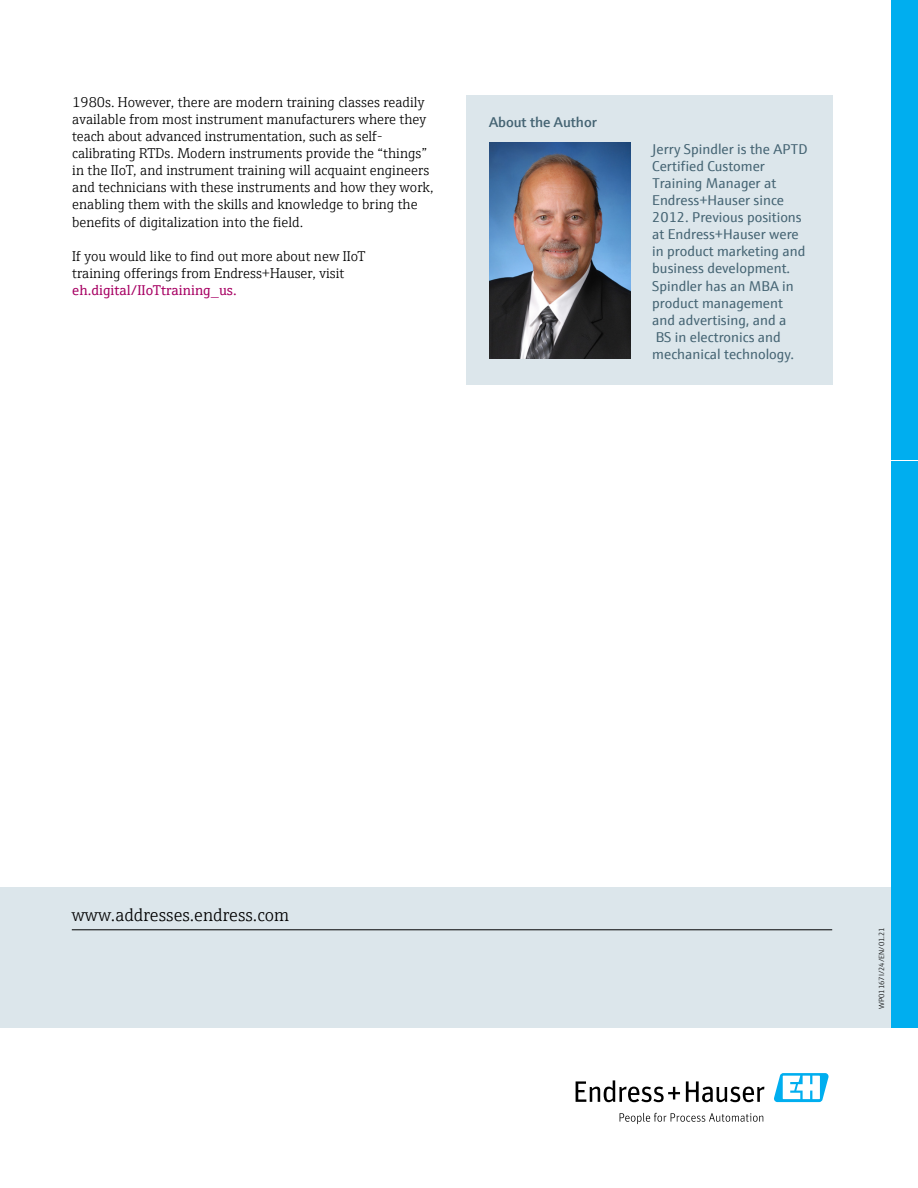
<style>
.page{position:relative;width:918px;height:1188px;background:#fff}
.page>*{position:absolute;margin:0;border:0;box-sizing:border-box;transform-origin:0 0}
.t1{font:300 18px "E+H Serif";color:#000}
.t2{font:300 14.25px/17.1px "E+H Serif";color:#000}
.t3{font:14.25px/17.1px "E+H Sans";color:#456473}
.t4{font:14.25px "E+H Serif";color:#a70063}
.t5{font:600 14.25px "E+H Sans";color:#456473}
.t6{font:300 7.5px "E+H Sans";color:#000}
</style>
<div class="page">
<div style="left:0;top:888px;width:893px;height:140px;background:#dce6eb"></div>
<hr style="left:72px;top:929px;width:760px;height:1px;background:#000">
<svg style="left:576px;top:1080px;width:104px;height:22px"></svg>
<svg style="left:686px;top:1081px;width:78px;height:21px"></svg>
<svg style="left:620px;top:1113px;width:143px;height:11px"></svg>
<svg style="left:774px;top:1073px;width:55px;height:29px"></svg>
<div style="left:466px;top:95px;width:367px;height:290px;background:#dce6eb"></div>
<img style="left:489px;top:142px;width:142px;height:216px">
<div style="left:892px;top:0;width:26px;height:460px;background:#00aeef"></div>
<div style="left:892px;top:462px;width:26px;height:566px;background:#00aeef"></div>
<p class="t2" style="left:72px;top:92px;width:363px">1980s. However, there are modern training classes readily available from most instrument manufacturers where they teach about advanced instrumentation, such as self&shy;calibrating RTDs. Modern instruments provide the “things” in the IIoT, and instrument training will acquaint engineers and technicians with these instruments and how they work, enabling them with the skills and knowledge to bring the benefits of digitalization into the field.</p>
<p class="t2" style="left:72px;top:246px;width:295px">If you would like to find out more about new IIoT training offerings from Endress+Hauser, visit</p>
<p class="t4" style="left:72px;top:279px;width:166px">eh.digital/IIoTtraining_us.</p>
<p class="t5" style="left:489px;top:111px;width:109px">About the Author</p>
<p class="t3" style="left:652px;top:139px;width:157px">Jerry Spindler is the APTD<br>Certified Customer<br>Training Manager at<br>Endress+Hauser since<br>2012. Previous positions at Endress+Hauser were in product marketing and business development.<br>Spindler has an MBA in product management and advertising, and a<br>BS in electronics and mechanical technology.</p>
<p class="t1" style="left:72px;top:902px;width:219px">www.addresses.endress.com</p>
<p class="t6" style="left:876px;top:1009px;width:83px;rotate:-90deg">WP01167I/24/EN/01.21</p>
</div>
